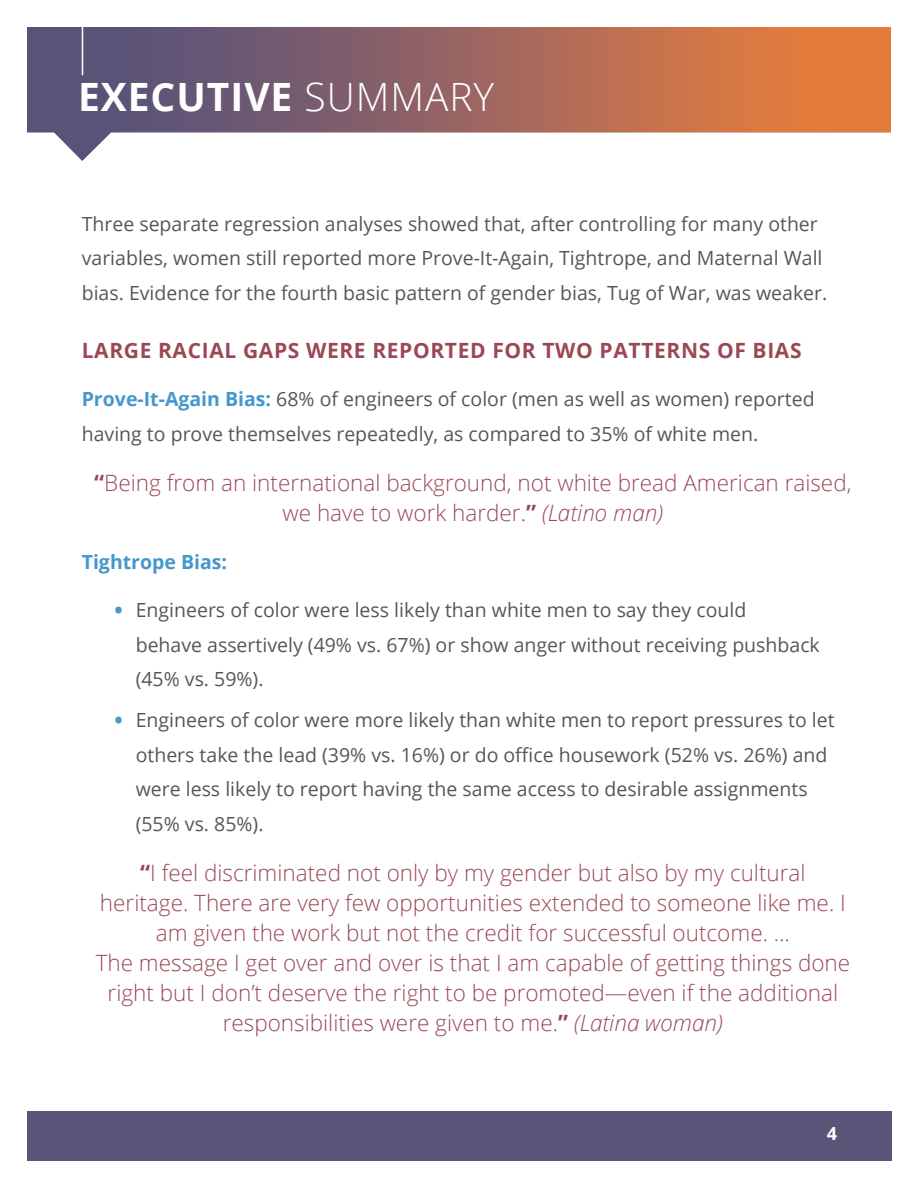
<style>
.page{position:relative;width:918px;height:1188px;background:#fff}
.page>*{position:absolute;margin:0;border:0;box-sizing:border-box;transform-origin:0 0}
.t1{font:700 39px "Open Sans";letter-spacing:.025em;color:#fff}
.t2{font:300 22.5px/30px "Open Sans";color:#9b4856;text-align:center}
.t3{font:700 21px "Open Sans";letter-spacing:.03em;color:#9b4856}
.t4{font:19.5px/34.5px "Open Sans";color:#54575a}
.t5{font:700 19.5px "Open Sans";color:#4498cc}
.t6{font:700 18px "Open Sans";color:#fff}
.s1{font-weight:300}
.s2{font-weight:700;color:#4498cc}
.s3{font-weight:700}
.s4{font-style:italic}
.s5{font-weight:800;color:#4498cc}
</style>
<div class="page">
<div style="left:27px;top:1111px;width:864px;height:50px;background:#5c5378"></div>
<img style="left:27px;top:27px;width:864px;height:134px">
<hr style="left:82px;top:10px;width:1px;height:65px;background:#fff">
<h1 class="t1" style="left:78px;top:81px;width:418px">EXECUTIVE <span class="s1">SUMMARY</span></h1>
<p class="t4" style="left:82px;top:209px;width:747px">Three separate regression analyses showed that, after controlling for many other variables, women still reported more Prove-It-Again, Tightrope, and Maternal Wall bias. Evidence for the fourth basic pattern of gender bias, Tug of War, was weaker.</p>
<p class="t3" style="left:82px;top:342px;width:721px">LARGE RACIAL GAPS WERE REPORTED FOR TWO PATTERNS OF BIAS</p>
<p class="t4" style="left:82px;top:384px;width:734px"><span class="s2">Prove-It-Again Bias:</span> 68% of engineers of color (men as well as women) reported having to prove themselves repeatedly, as compared to 35% of white men.</p>
<p class="t2" style="left:94px;top:470px;width:759px"><span class="s3">“</span>Being from an international background, not white bread American raised, we have to work harder.<span class="s3">”</span> <span class="s4">(Latino man)</span></p>
<p class="t5" style="left:82px;top:554px;width:147px">Tightrope Bias:</p>
<p class="t4" style="left:136px;top:595px;width:686px;text-indent:-21px"><span class="s5">•</span> Engineers of color were less likely than white men to say they could<br>behave assertively (49% vs. 67%) or show anger without receiving pushback (45% vs. 59%).</p>
<p class="t4" style="left:136px;top:705px;width:700px;text-indent:-21px"><span class="s5">•</span> Engineers of color were more likely than white men to report pressures to let others take the lead (39% vs. 16%) or do office housework (52% vs. 26%) and were less likely to report having the same access to desirable assignments (55% vs. 85%).</p>
<p class="t2" style="left:96px;top:860px;width:756px"><span class="s3">“</span>I feel discriminated not only by my gender but also by my cultural heritage. There are very few opportunities extended to someone like me. I am given the work but not the credit for successful outcome. …<br>The message I get over and over is that I am capable of getting things done right but I don’t deserve the right to be promoted—even if the additional responsibilities were given to me.<span class="s3">”</span> <span class="s4">(Latina woman)</span></p>
<p class="t6" style="left:827px;top:1126px;width:12px">4</p>
</div>
